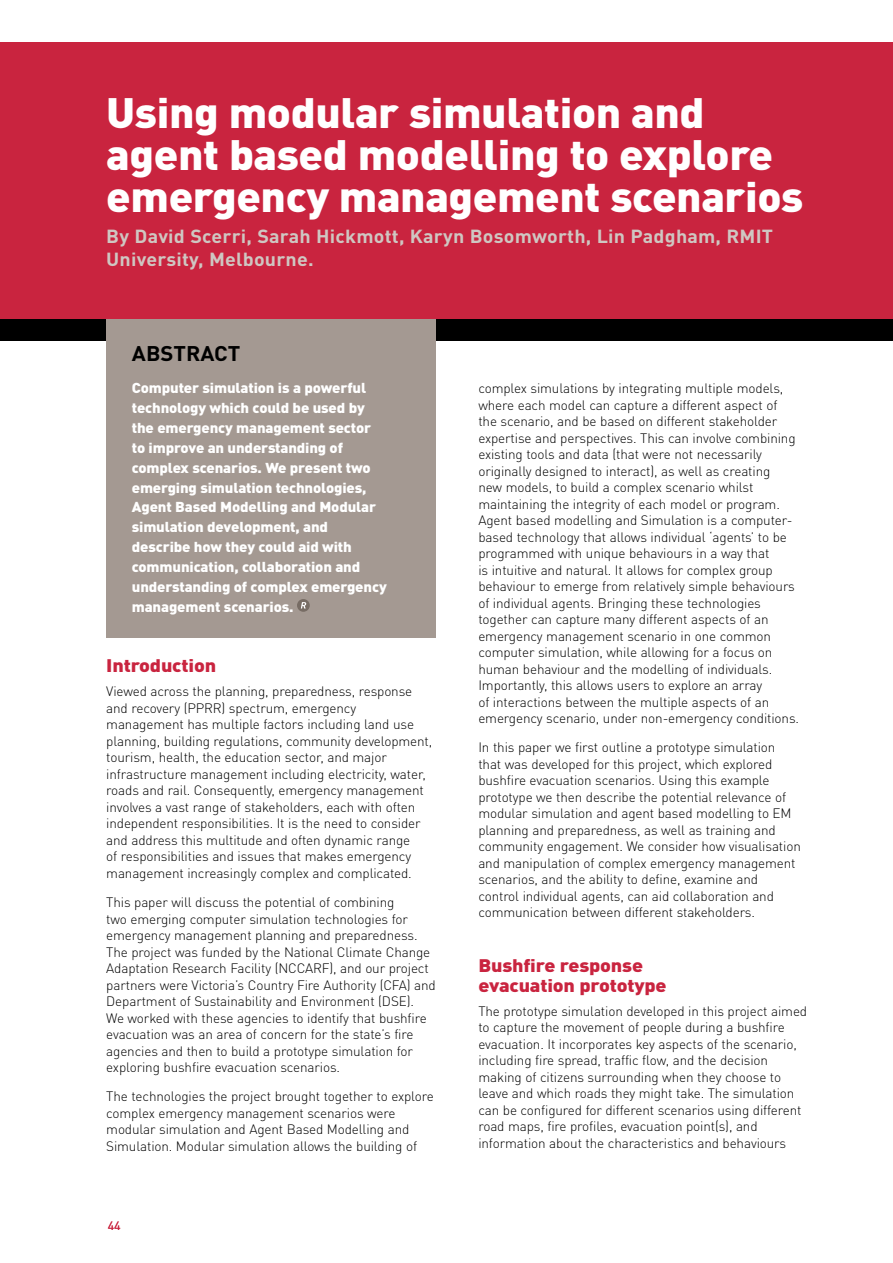
<style>
.page{position:relative;width:893px;height:1263px;background:#fff}
.page>*{position:absolute;margin:0;border:0;box-sizing:border-box;transform-origin:0 0}
.Article_Heading{font:900 42px/42px "DINOT";letter-spacing:-.01em;color:#fff;scale:1.05 1}
.Abstract_Heading{font:700 21px "DINOT";color:#000;scale:1.05 1}
.Article_Sub_Heading{font:700 18.75px/22.5px "DINOT";letter-spacing:.01em;color:#cfc7c2;scale:1.05 1}
.Red_Sub_Heading{font:900 18px/20.2px "DINOT";letter-spacing:-.01em;color:#c9243f;scale:1.1 1}
.Abstract_Text{font:900 14.25px/19.8px "DINOT";letter-spacing:-.01em;color:#fff;scale:1.05 1}
.Body_Text{font:300 13.5px/16.5px "DINOT";letter-spacing:-.01em;color:#000}
.t1{font:12px "DINOT";color:#c9243f;scale:1.05 1}
</style>
<div class="page">
<div style="left:0;top:43px;width:893px;height:276px;background:#c9243f"></div>
<div style="left:0;top:319px;width:893px;height:21px;background:#000"></div>
<div style="left:106px;top:319px;width:330px;height:318px;background:#a49992"></div>
<div style="left:297px;top:599px;width:13px;height:13px;background:#776c64;border-radius:50%"></div>
<svg style="left:301px;top:602px;width:5px;height:6px"></svg>
<p class="Article_Heading" style="left:106px;top:90px;width:665px">Using modular simulation and agent based modelling to explore emergency management scenarios</p>
<p class="Article_Sub_Heading" style="left:106px;top:224px;width:637px">By David Scerri, Sarah Hickmott, Karyn Bosomworth, Lin Padgham, RMIT<br>University, Melbourne.</p>
<p class="Abstract_Heading" style="left:132px;top:339px;width:105px">ABSTRACT</p>
<p class="Abstract_Text" style="left:132px;top:378px;width:244px">Computer simulation is a powerful technology which could be used by the emergency management sector to improve an understanding of complex scenarios. We present two emerging simulation technologies,<br>Agent Based Modelling and Modular simulation development, and describe how they could aid with communication, collaboration and understanding of complex emergency management scenarios.</p>
<p class="Red_Sub_Heading" style="left:106px;top:655px;width:101px">Introduction</p>
<p class="Body_Text" style="left:106px;top:683px;width:327px">Viewed across the planning, preparedness, response and recovery (PPRR) spectrum, emergency management has multiple factors including land use planning, building regulations, community development, tourism, health, the education sector, and major infrastructure management including electricity, water, roads and rail. Consequently, emergency management involves a vast range of stakeholders, each with often independent responsibilities. It is the need to consider and address this multitude and often dynamic range<br>of responsibilities and issues that makes emergency management increasingly complex and complicated.</p>
<p class="Body_Text" style="left:106px;top:894px;width:331px">This paper will discuss the potential of combining<br>two emerging computer simulation technologies for emergency management planning and preparedness.<br>The project was funded by the National Climate Change Adaptation Research Facility (NCCARF), and our project partners were Victoria’s Country Fire Authority (CFA) and Department of Sustainability and Environment (DSE).<br>We worked with these agencies to identify that bushfire evacuation was an area of concern for the state’s fire agencies and then to build a prototype simulation for exploring bushfire evacuation scenarios.</p>
<p class="Body_Text" style="left:106px;top:1088px;width:329px">The technologies the project brought together to explore complex emergency management scenarios were modular simulation and Agent Based Modelling and Simulation. Modular simulation allows the building of</p>
<p class="t1" style="left:108px;top:1218px;width:14px">44</p>
<p class="Body_Text" style="left:478px;top:380px;width:322px">complex simulations by integrating multiple models, where each model can capture a different aspect of the scenario, and be based on different stakeholder expertise and perspectives. This can involve combining existing tools and data (that were not necessarily originally designed to interact), as well as creating<br>new models, to build a complex scenario whilst maintaining the integrity of each model or program.<br>Agent based modelling and Simulation is a computer&shy;based technology that allows individual ‘agents’ to be programmed with unique behaviours in a way that<br>is intuitive and natural. It allows for complex group behaviour to emerge from relatively simple behaviours of individual agents. Bringing these technologies together can capture many different aspects of an emergency management scenario in one common computer simulation, while allowing for a focus on human behaviour and the modelling of individuals.<br>Importantly, this allows users to explore an array<br>of interactions between the multiple aspects of an emergency scenario, under non-emergency conditions.</p>
<p class="Body_Text" style="left:478px;top:739px;width:324px">In this paper we first outline a prototype simulation that was developed for this project, which explored bushfire evacuation scenarios. Using this example prototype we then describe the potential relevance of modular simulation and agent based modelling to EM planning and preparedness, as well as training and community engagement. We consider how visualisation and manipulation of complex emergency management scenarios, and the ability to define, examine and control individual agents, can aid collaboration and communication between different stakeholders.</p>
<p class="Red_Sub_Heading" style="left:478px;top:954px;width:173px">Bushfire response evacuation prototype</p>
<p class="Body_Text" style="left:478px;top:1002px;width:330px">The prototype simulation developed in this project aimed to capture the movement of people during a bushfire evacuation. It incorporates key aspects of the scenario, including fire spread, traffic flow, and the decision making of citizens surrounding when they choose to leave and which roads they might take. The simulation can be configured for different scenarios using different road maps, fire profiles, evacuation point(s), and information about the characteristics and behaviours</p>
</div>
